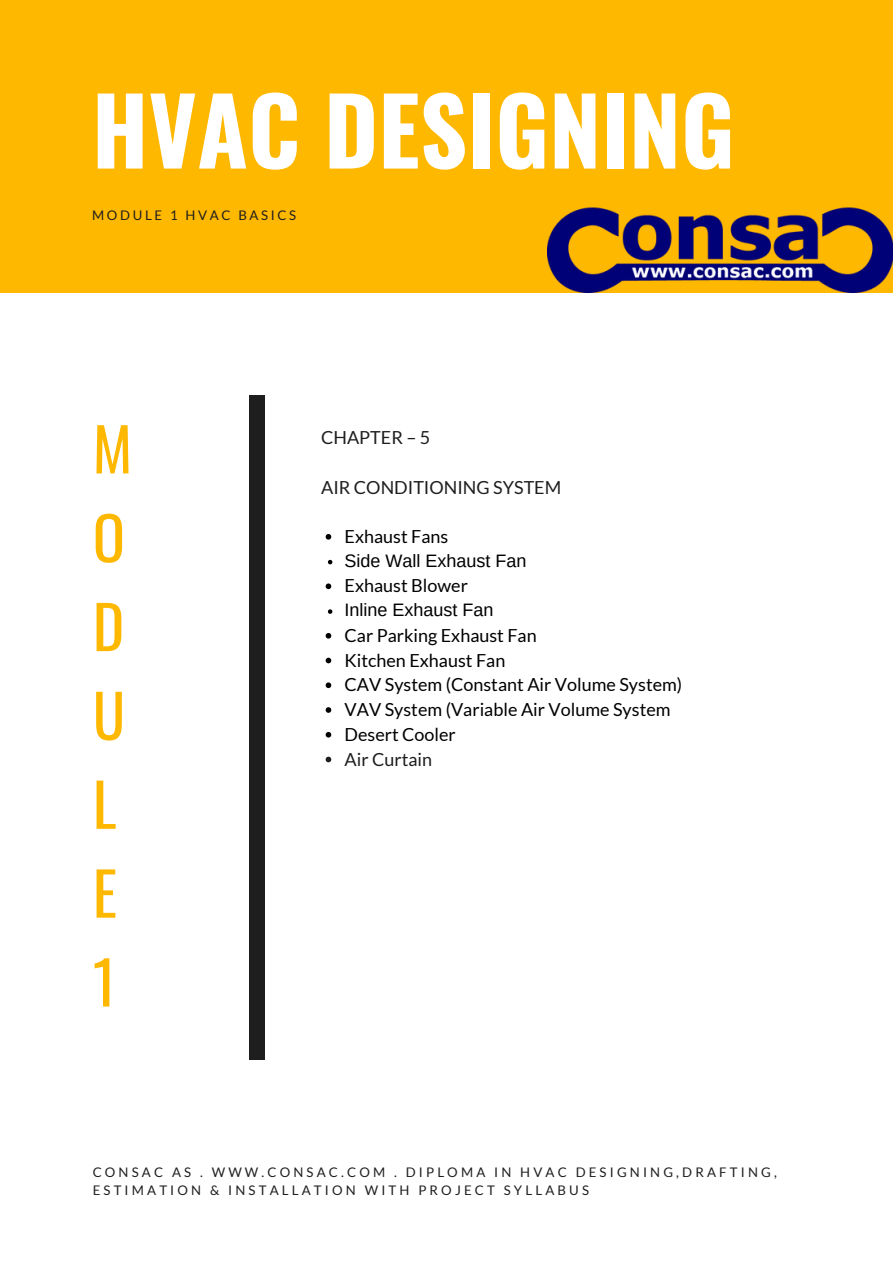
<style>
.page{position:relative;width:893px;height:1264px;background:#fff}
.page>*{position:absolute;margin:0;border:0;box-sizing:border-box;transform-origin:0 0}
.t1{font:700 92.55px "Oswald";color:#fff}
.t2{font:59.55px "Oswald";color:#ffb800}
.t3{font:18px "Lato";color:#000}
.t4{font:18px "Lato";color:#1e1e1e}
.t5{font:18px "Arimo";color:#000}
.t6{font:13.2px/18px "Lato";letter-spacing:.24em;color:#1e1e1e}
.t7{font:13.2px "Lato";letter-spacing:.2em;color:#1e1e1e}
</style>
<div class="page">
<svg style="left:325px;top:534px;width:6px;height:5px"></svg>
<svg style="left:328px;top:560px;width:4px;height:4px"></svg>
<svg style="left:325px;top:583px;width:6px;height:6px"></svg>
<svg style="left:328px;top:609px;width:4px;height:5px"></svg>
<svg style="left:325px;top:633px;width:6px;height:5px"></svg>
<svg style="left:325px;top:657px;width:6px;height:6px"></svg>
<svg style="left:325px;top:682px;width:6px;height:6px"></svg>
<svg style="left:325px;top:707px;width:6px;height:5px"></svg>
<svg style="left:325px;top:732px;width:6px;height:5px"></svg>
<svg style="left:325px;top:756px;width:6px;height:6px"></svg>
<div style="left:0;top:0;width:892px;height:292px;background:#ffb800"></div>
<div style="left:249px;top:395px;width:16px;height:665px;background:#1e1e1e"></div>
<img style="left:548px;top:207px;width:344px;height:85px">
<p class="t1" style="left:92px;top:58px;width:644px">HVAC DESIGNING</p>
<p class="t7" style="left:92px;top:207px;width:205px">MODULE 1 HVAC BASICS</p>
<p class="t2" style="left:93px;top:402px;width:41px">M</p>
<p class="t2" style="left:93px;top:491px;width:34px">O</p>
<p class="t2" style="left:93px;top:580px;width:33px">D</p>
<p class="t2" style="left:93px;top:669px;width:34px">U</p>
<p class="t2" style="left:93px;top:757px;width:25px">L</p>
<p class="t2" style="left:93px;top:846px;width:26px">E</p>
<p class="t2" style="left:93px;top:935px;width:25px">1</p>
<p class="t4" style="left:321px;top:426px;width:111px">CHAPTER – 5</p>
<p class="t4" style="left:321px;top:476px;width:241px">AIR CONDITIONING SYSTEM</p>
<p class="t3" style="left:344px;top:525px;width:105px">Exhaust Fans</p>
<p class="t5" style="left:344px;top:550px;width:183px">Side Wall Exhaust Fan</p>
<p class="t3" style="left:344px;top:574px;width:125px">Exhaust Blower</p>
<p class="t5" style="left:344px;top:600px;width:150px">Inline Exhaust Fan</p>
<p class="t3" style="left:344px;top:624px;width:194px">Car Parking Exhaust Fan</p>
<p class="t3" style="left:344px;top:649px;width:162px">Kitchen Exhaust Fan</p>
<p class="t3" style="left:344px;top:673px;width:339px">CAV System (Constant Air Volume System)</p>
<p class="t3" style="left:344px;top:698px;width:327px">VAV System (Variable Air Volume System</p>
<p class="t3" style="left:344px;top:723px;width:113px">Desert Cooler</p>
<p class="t4" style="left:344px;top:748px;width:89px">Air Curtain</p>
<p class="t6" style="left:93px;top:1162px;width:685px">CONSAC AS . WWW.CONSAC.COM . DIPLOMA IN HVAC DESIGNING,DRAFTING,<br>ESTIMATION &amp; INSTALLATION WITH PROJECT SYLLABUS</p>
</div>
